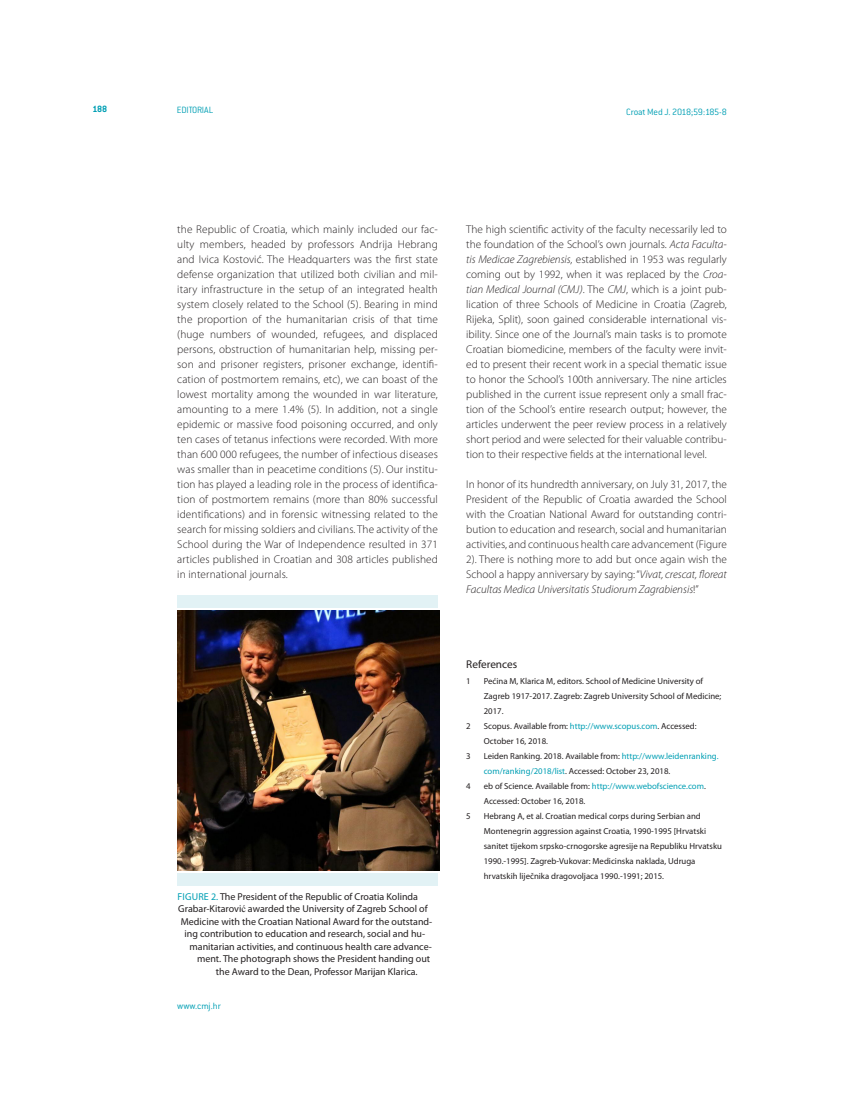
<style>
.page{position:relative;width:851px;height:1099px;background:#fff}
.page>*{position:absolute;margin:0;border:0;box-sizing:border-box;transform-origin:0 0}
.t1{font:300 11.25px/15px "Myriad Pro";color:#231f20;text-align:justify}
.t2{font:11.25px "Myriad Pro";color:#231f20}
.t3{font:10px "Myriad Pro";color:#231f20}
.t4{font:300 10px "ITC Conduit LTCE";letter-spacing:-.015em;color:#009fb4}
.t5{font:700 10px "ITC Conduit LTCE";color:#009fb4}
.t6{font:8.75px/15px "Myriad Pro";color:#231f20}
.s1{font-style:italic}
.s2{color:#009fb4}
.s3{font-family:"Times New Roman"}
</style>
<div class="page">
<img style="left:177px;top:611px;width:262px;height:259px">
<div style="left:177px;top:595px;width:261px;height:12px;background:#e2f2f5"></div>
<div style="left:177px;top:873px;width:261px;height:13px;background:#e2f2f5"></div>
<p class="t5" style="left:93px;top:103px;width:16px">188</p>
<p class="t4" style="left:177px;top:104px;width:38px">EDITORIAL</p>
<p class="t4" style="left:626px;top:106px;width:102px">Croat Med J. 2018;59:185-8</p>
<p class="t1" style="left:177px;top:222px;width:262px">the Republic of Croatia, which mainly included our fac&shy;ulty members, headed by professors Andrija Hebrang and Ivica Kostović. The Headquarters was the first state defense organization that utilized both civilian and mil&shy;itary infrastructure in the setup of an integrated health system closely related to the School (5). Bearing in mind the proportion of the humanitarian crisis of that time (huge numbers of wounded, refugees, and displaced persons, obstruction of humanitarian help, missing per&shy;son and prisoner registers, prisoner exchange, identifi&shy;cation of postmortem remains, etc), we can boast of the lowest mortality among the wounded in war literature, amounting to a mere 1.4% (5). In addition, not a single epidemic or massive food poisoning occurred, and only ten cases of tetanus infections were recorded. With more than 600 000 refugees, the number of infectious diseases was smaller than in peacetime conditions (5). Our institu&shy;tion has played a leading role in the process of identifica&shy;tion of postmortem remains (more than 80% successful identifications) and in forensic witnessing related to the search for missing soldiers and civilians. The activity of the School during the War of Independence resulted in 371 articles published in Croatian and 308 articles published in international journals.</p>
<p class="t1" style="left:466px;top:222px;width:262px">The high scientific activity of the faculty necessarily led to the foundation of the School’s own journals. <span class="s1">Acta Faculta&shy;tis Medicae Zagrebiensis,</span> established in 1953 was regularly coming out by 1992, when it was replaced by the <span class="s1">Croa&shy;tian Medical Journal (CMJ)</span>. The <span class="s1">CMJ</span>, which is a joint pub&shy;lication of three Schools of Medicine in Croatia (Zagreb, Rijeka, Split), soon gained considerable international vis&shy;ibility. Since one of the Journal’s main tasks is to promote Croatian biomedicine, members of the faculty were invit&shy;ed to present their recent work in a special thematic issue to honor the School’s 100th anniversary. The nine articles published in the current issue represent only a small frac&shy;tion of the School’s entire research output; however, the articles underwent the peer review process in a relatively short period and were selected for their valuable contribu&shy;tion to their respective fields at the international level.</p>
<p class="t1" style="left:466px;top:477px;width:262px">In honor of its hundredth anniversary, on July 31, 2017, the President of the Republic of Croatia awarded the School with the Croatian National Award for outstanding contri&shy;bution to education and research, social and humanitarian activities, and continuous health care advancement (Figure 2). There is nothing more to add but once again wish the School a happy anniversary by saying: “<span class="s1">Vivat, crescat, floreat Facultas Medica Universitatis Studiorum Zagrabiensis</span>!”</p>
<p class="t3" style="left:177px;top:890px;width:242px"><span class="s2">Figure 2.</span> The President of the Republic of Croatia Kolinda</p>
<p class="t3" style="left:178px;top:902px;width:251px">Grabar-Kitarovi<span class="s3">ć</span> awarded the University of Zagreb School of</p>
<p class="t3" style="left:181px;top:915px;width:253px">Medicine with the Croatian National Award for the outstand-</p>
<p class="t3" style="left:184px;top:927px;width:242px">ing contribution to education and research, social and hu-</p>
<p class="t3" style="left:189px;top:940px;width:244px">manitarian activities, and continuous health care advance-</p>
<p class="t3" style="left:197px;top:952px;width:234px">ment. The photograph shows the President handing out</p>
<p class="t3" style="left:216px;top:965px;width:203px">the Award to the Dean, Professor Marijan Klarica.</p>
<p class="t4" style="left:177px;top:1000px;width:45px">www.cmj.hr</p>
<p class="t2" style="left:466px;top:657px;width:53px">References</p>
<p class="t6" style="left:466px;top:673px;width:6px">1</p>
<p class="t6" style="left:483px;top:673px;width:239px">Pećina M, Klarica M, editors. School of Medicine University of<br>Zagreb 1917-2017. Zagreb: Zagreb University School of Medicine;<br>2017.</p>
<p class="t6" style="left:466px;top:718px;width:6px">2</p>
<p class="t6" style="left:483px;top:718px;width:214px">Scopus. Available from: <span class="s2">http://www.scopus.com</span>. Accessed:<br>October 16, 2018.</p>
<p class="t6" style="left:466px;top:748px;width:6px">3</p>
<p class="t6" style="left:483px;top:748px;width:236px">Leiden Ranking. 2018. Available from: <span class="s2">http://www.leidenranking. com/ranking/2018/list</span>. Accessed: October 23, 2018.</p>
<p class="t6" style="left:466px;top:778px;width:6px">4</p>
<p class="t6" style="left:483px;top:778px;width:223px">eb of Science. Available from: <span class="s2">http://www.webofscience.com</span>.<br>Accessed: October 16, 2018.</p>
<p class="t6" style="left:466px;top:808px;width:6px">5</p>
<p class="t6" style="left:483px;top:808px;width:240px">Hebrang A, et al. Croatian medical corps during Serbian and Montenegrin aggression against Croatia, 1990-1995 [Hrvatski sanitet tijekom srpsko-crnogorske agresije na Republiku Hrvatsku 1990.-1995]. Zagreb-Vukovar: Medicinska naklada, Udruga hrvatskih liječnika dragovoljaca 1990.-1991; 2015.</p>
</div>
